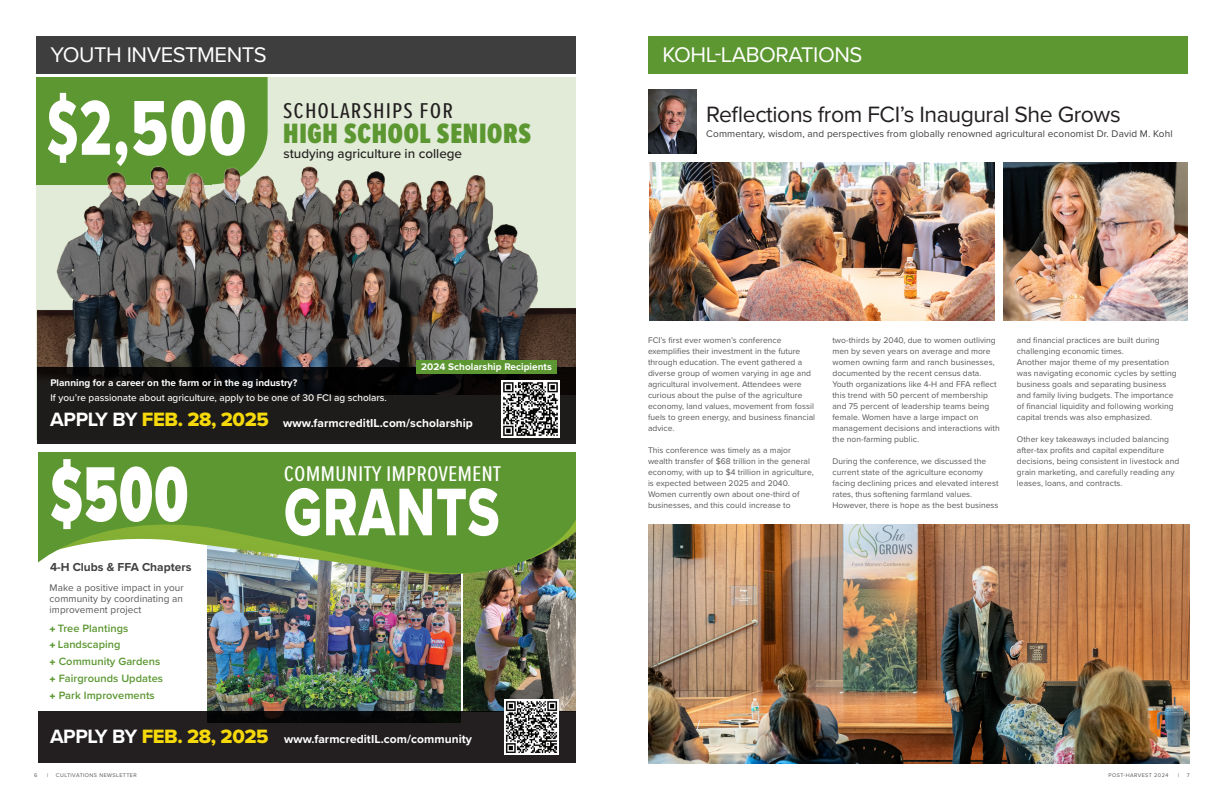
<style>
.page{position:relative;width:1224px;height:792px;background:#fff}
.page>*{position:absolute;margin:0;border:0;box-sizing:border-box;transform-origin:0 0}
.Text_Left_Justify{font:80.6px "Proxima Nova Cond Extrabld";color:#fff;scale:.75 1}
.Text_Left_Justify-2{font:900 80.6px "Proxima Nova Cond";color:#fff;scale:.75 1}
.Text_Left_Justify-3{font:69.9px "Proxima Nova Extrabld";letter-spacing:.02em;color:#fff;scale:.75 1}
.Text_Left_Justify-4{font:900 29px "Proxima Nova Ex Cn";letter-spacing:.025em;color:#5c9731}
.ARTICLE_TITLE_23_23_BLUE{font:23px "Proxima Nova";letter-spacing:-.02em;color:#231f20}
.Text_Left_Justify-5{font:22.2px "Proxima Nova Ex Cn";letter-spacing:.04em;color:#231f20;scale:1.19 1}
.Text_Left_Justify-6{font:22.1px "Proxima Nova Ex Cn";color:#fff;scale:1.19 1}
.t1{font:22px "Proxima Nova";letter-spacing:-.02em;color:#fff}
.Milestones_-_BLUE{font:20px "Proxima Nova Extrabld";letter-spacing:-.02em;color:#f6d90a}
.t2{font:500 13.4px "Proxima Nova";color:#231f20}
.ARTICLE_BODY_TEXT_-_Regular_8_5_11{font:700 12px "Proxima Nova";letter-spacing:.005em;color:#fff}
.t3{font:700 12px "Proxima Nova";color:#414042}
.Article_Body_Text_-_Regular_8_5_11{font:600 11px "Proxima Nova";letter-spacing:.005em;color:#5c9731}
.ARTICLE_BODY_TEXT_-_Regular_8_5_11-2{font:10px "Proxima Nova";letter-spacing:.01em;color:#3e3e3f}
.ARTICLE_BODY_TEXT_-_Regular_8_5_11-3{font:700 10px "Proxima Nova";color:#fff}
.Article_Body_Text_-_Regular_8_5_11-2{font:10px/10.8px "Proxima Nova";letter-spacing:.005em;color:#57585a;text-align:justify}
.t4{font:500 10px "Proxima Nova";color:#fff}
.ARTICLE_BODY_TEXT_-_Regular_8_5_11-4{font:8.5px/11px "Proxima Nova";letter-spacing:.005em;color:#57585a}
.t5{font:5.5px "Proxima Nova";letter-spacing:.075em;color:#57585a}
.s1{font-family:"Proxima Nova";font-weight:700;color:#fff}
.s2{font-family:"Sunflower";font-weight:700}
</style>
<div class="page">
<img style="left:208px;top:679px;width:253px;height:32px">
<img style="left:464px;top:679px;width:112px;height:32px">
<div style="left:36px;top:711px;width:540px;height:52px;background:#231f20"></div>
<img style="left:38px;top:452px;width:538px;height:227px">
<div style="left:38px;top:452px;width:503px;height:52px;background:#5c9731"></div>
<img style="left:505px;top:700px;width:54px;height:54px">
<div style="left:0;top:0;width:37px;height:770px;background:#fff"></div>
<div style="left:36px;top:36px;width:540px;height:37px;background:#3e3e3f"></div>
<div style="left:648px;top:36px;width:540px;height:37px;background:#5c9731"></div>
<img style="left:648px;top:524px;width:541px;height:239px">
<img style="left:649px;top:163px;width:345px;height:157px">
<img style="left:1003px;top:163px;width:185px;height:157px">
<div style="left:36px;top:77px;width:540px;height:363px;background:#e1ebd7"></div>
<div style="left:36px;top:77px;width:175px;height:107px;background:#5c9731"></div>
<div style="left:211px;top:77px;width:57px;height:66px;background:#5c9731"></div>
<img style="left:37px;top:143px;width:539px;height:225px">
<svg style="left:37px;top:368px;width:539px;height:76px;background:#181715"></svg>
<div style="left:416px;top:360px;width:141px;height:13px;background:#5c9731"></div>
<img style="left:502px;top:380px;width:57px;height:58px">
<img style="left:648px;top:90px;width:48px;height:64px">
<p class="t1" style="left:50px;top:39px;width:218px">YOUTH INVESTMENTS</p>
<p class="t1" style="left:662px;top:39px;width:202px">KOHL-LABORATIONS</p>
<p class="Text_Left_Justify" style="left:47px;top:69px;width:268px">$2,500</p>
<p class="Text_Left_Justify-5" style="left:283px;top:94px;width:144px">SCHOLARSHIPS FOR</p>
<p class="Text_Left_Justify-4" style="left:283px;top:112px;width:250px">HIGH SCHOOL SENIORS</p>
<p class="t2" style="left:283px;top:143px;width:180px">studying agriculture in college</p>
<p class="ARTICLE_BODY_TEXT_-_Regular_8_5_11-3" style="left:421px;top:359px;width:132px">2024 Scholarship Recipients</p>
<p class="ARTICLE_BODY_TEXT_-_Regular_8_5_11-3" style="left:50px;top:376px;width:248px">Planning for a career on the farm or in the ag industry?</p>
<p class="t4" style="left:50px;top:390px;width:338px">If you’re passionate about agriculture, apply to be one of 30 FCI ag scholars.</p>
<p class="Milestones_-_BLUE" style="left:50px;top:405px;width:220px"><span class="s1">APPLY BY</span> FEB. 28, 2025</p>
<p class="ARTICLE_BODY_TEXT_-_Regular_8_5_11" style="left:283px;top:414px;width:191px">www.farmcreditIL.com/scholarship</p>
<p class="Text_Left_Justify-2" style="left:50px;top:435px;width:185px">$500</p>
<p class="t3" style="left:50px;top:558px;width:143px">4-H Clubs &amp; FFA Chapters</p>
<p class="Article_Body_Text_-_Regular_8_5_11-2" style="left:50px;top:582px;width:136px">Make a positive impact in your community by coordinating an improvement project</p>
<p class="Article_Body_Text_-_Regular_8_5_11" style="left:50px;top:620px;width:80px"><span class="s2">+</span> Tree Plantings</p>
<p class="Article_Body_Text_-_Regular_8_5_11" style="left:50px;top:637px;width:72px"><span class="s2">+</span> Landscaping</p>
<p class="Article_Body_Text_-_Regular_8_5_11" style="left:50px;top:653px;width:112px"><span class="s2">+</span> Community Gardens</p>
<p class="Article_Body_Text_-_Regular_8_5_11" style="left:50px;top:670px;width:115px"><span class="s2">+</span> Fairgrounds Updates</p>
<p class="Article_Body_Text_-_Regular_8_5_11" style="left:50px;top:687px;width:107px"><span class="s2">+</span> Park Improvements</p>
<p class="Text_Left_Justify-6" style="left:284px;top:458px;width:184px">COMMUNITY IMPROVEMENT</p>
<p class="Text_Left_Justify-3" style="left:284px;top:460px;width:289px">GRANTS</p>
<p class="Milestones_-_BLUE" style="left:50px;top:721px;width:220px"><span class="s1">APPLY BY</span> FEB. 28, 2025</p>
<p class="ARTICLE_BODY_TEXT_-_Regular_8_5_11" style="left:284px;top:730px;width:189px">www.farmcreditIL.com/community</p>
<p class="t5" style="left:34px;top:771px;width:5px">6</p>
<p class="t5" style="left:47px;top:771px;width:3px">|</p>
<p class="t5" style="left:56px;top:771px;width:82px">CULTIVATIONS NEWSLETTER</p>
<p class="ARTICLE_TITLE_23_23_BLUE" style="left:706px;top:97px;width:416px">Reflections from FCI’s Inaugural She Grows</p>
<p class="ARTICLE_BODY_TEXT_-_Regular_8_5_11-2" style="left:706px;top:126px;width:468px">Commentary, wisdom, and perspectives from globally renowned agricultural economist Dr. David M. Kohl</p>
<p class="ARTICLE_BODY_TEXT_-_Regular_8_5_11-4" style="left:648px;top:334px;width:169px">FCI’s first ever women’s conference exemplifies their investment in the future through education. The event gathered a diverse group of women varying in age and agricultural involvement. Attendees were curious about the pulse of the agriculture economy, land values, movement from fossil fuels to green energy, and business financial advice.</p>
<p class="ARTICLE_BODY_TEXT_-_Regular_8_5_11-4" style="left:648px;top:444px;width:167px">This conference was timely as a major wealth transfer of $68 trillion in the general economy, with up to $4 trillion in agriculture, is expected between 2025 and 2040.<br>Women currently own about one-third of businesses, and this could increase to</p>
<p class="ARTICLE_BODY_TEXT_-_Regular_8_5_11-4" style="left:832px;top:334px;width:169px">two-thirds by 2040, due to women outliving men by seven years on average and more women owning farm and ranch businesses, documented by the recent census data.<br>Youth organizations like 4-H and FFA reflect this trend with 50 percent of membership and 75 percent of leadership teams being female. Women have a large impact on management decisions and interactions with the non-farming public.</p>
<p class="ARTICLE_BODY_TEXT_-_Regular_8_5_11-4" style="left:832px;top:455px;width:168px">During the conference, we discussed the current state of the agriculture economy facing declining prices and elevated interest rates, thus softening farmland values.<br>However, there is hope as the best business</p>
<p class="ARTICLE_BODY_TEXT_-_Regular_8_5_11-4" style="left:1017px;top:334px;width:144px">and financial practices are built during challenging economic times.</p>
<p class="ARTICLE_BODY_TEXT_-_Regular_8_5_11-4" style="left:1017px;top:356px;width:161px">Another major theme of my presentation was navigating economic cycles by setting business goals and separating business and family living budgets. The importance of financial liquidity and following working capital trends was also emphasized.</p>
<p class="ARTICLE_BODY_TEXT_-_Regular_8_5_11-4" style="left:1017px;top:433px;width:164px">Other key takeaways included balancing after-tax profits and capital expenditure decisions, being consistent in livestock and grain marketing, and carefully reading any leases, loans, and contracts.</p>
<p class="t5" style="left:1108px;top:771px;width:61px">POST-HARVEST 2024</p>
<p class="t5" style="left:1178px;top:771px;width:3px">|</p>
<p class="t5" style="left:1187px;top:771px;width:4px">7</p>
</div>
